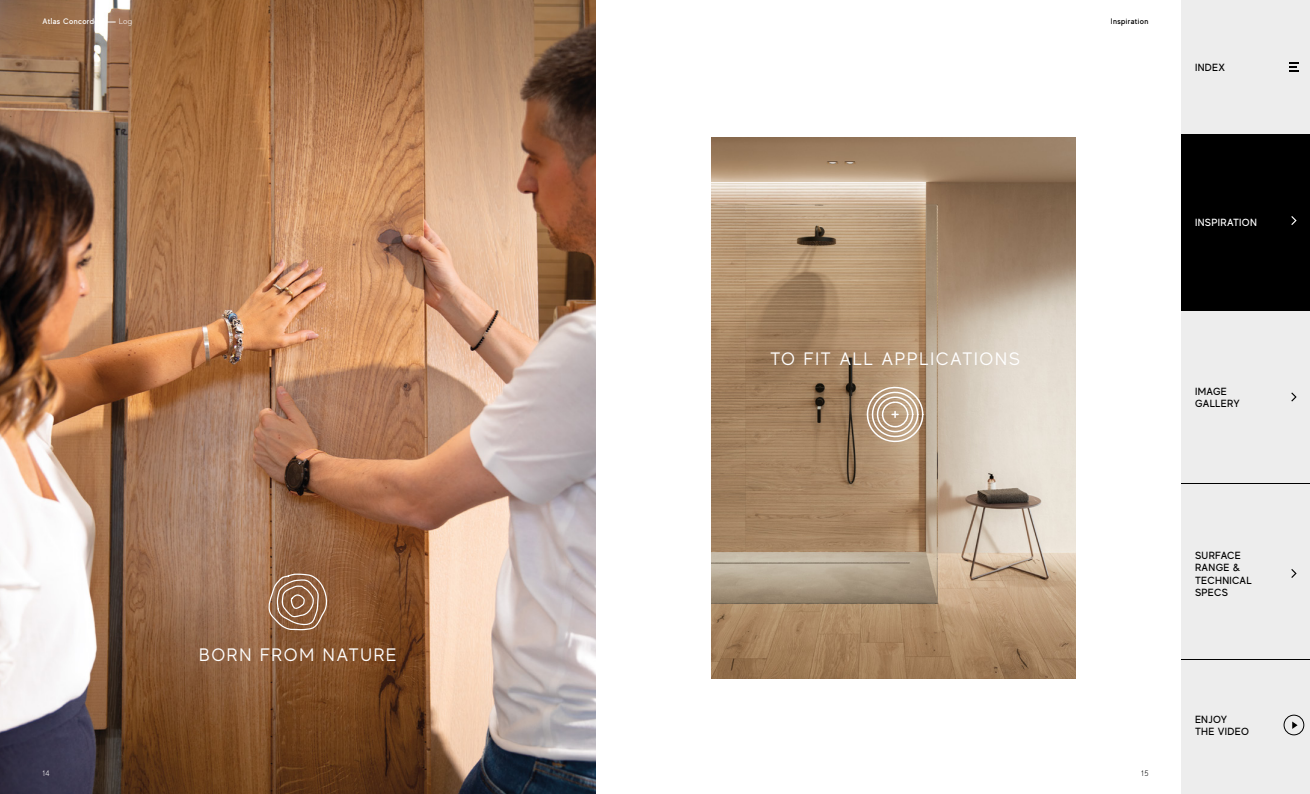
<style>
.page{position:relative;width:1310px;height:794px;background:#fff}
.page>*{position:absolute;margin:0;border:0;box-sizing:border-box;transform-origin:0 0}
.t1{font:18px "MADE Evolve Sans";letter-spacing:.1em;color:#fff}
.t2{font:500 10.4px/12.4px "MADE Evolve Sans";letter-spacing:.03em;color:#000}
.t3{font:500 10.4px "MADE Evolve Sans";letter-spacing:.03em;color:#fff}
.t4{font:500 8px "MADE Evolve Sans";letter-spacing:.045em;color:#fff}
.t5{font:500 8px "MADE Evolve Sans";letter-spacing:.045em;color:#000}
.t6{font:300 8px "MADE Evolve Sans";color:#fff}
.t7{font:300 8px "MADE Evolve Sans";color:#000}
</style>
<div class="page">
<div style="left:1181px;top:0;width:129px;height:794px;background:#ededed"></div>
<svg style="left:1289px;top:62px;width:9px;height:9px"></svg>
<div style="left:1181px;top:134px;width:129px;height:176px;background:#000"></div>
<svg style="left:1291px;top:569px;width:5px;height:9px"></svg>
<div style="left:1283px;top:714px;width:21px;height:21px;border:1px solid #000;border-radius:50%"></div>
<svg style="left:1292px;top:721px;width:5px;height:8px"></svg>
<svg style="left:1291px;top:216px;width:5px;height:9px"></svg>
<hr style="left:1181px;top:659px;width:129px;height:1px;background:#000">
<hr style="left:1181px;top:310px;width:129px;height:1px;background:#000">
<hr style="left:1181px;top:483px;width:129px;height:1px;background:#000">
<svg style="left:1291px;top:392px;width:5px;height:9px"></svg>
<img style="left:711px;top:138px;width:364px;height:541px">
<img style="left:0;top:0;width:595px;height:794px">
<svg style="left:866px;top:386px;width:57px;height:57px;background:#c5ae96"></svg>
<svg style="left:268px;top:573px;width:59px;height:57px;background:#a0785b"></svg>
<svg style="left:101px;top:22px;width:15px;height:1px"></svg>
<p class="t4" style="left:43px;top:16px;width:57px">Atlas Concorde</p>
<p class="t6" style="left:119px;top:17px;width:15px">Log</p>
<p class="t5" style="left:1111px;top:16px;width:39px">Inspiration</p>
<p class="t2" style="left:1195px;top:61px;width:31px">INDEX</p>
<h1 class="t1" style="left:770px;top:347px;width:251px">TO FIT ALL APPLICATIONS</h1>
<p class="t3" style="left:1195px;top:216px;width:63px">INSPIRATION</p>
<p class="t2" style="left:1195px;top:384px;width:46px">IMAGE<br>GALLERY</p>
<h1 class="t1" style="left:199px;top:643px;width:199px">BORN FROM NATURE</h1>
<p class="t6" style="left:42px;top:768px;width:9px">14</p>
<p class="t7" style="left:1141px;top:768px;width:9px">15</p>
<p class="t2" style="left:1195px;top:548px;width:58px">SURFACE<br>RANGE &amp;<br>TECHNICAL<br>SPECS</p>
<p class="t2" style="left:1195px;top:712px;width:56px">ENJOY<br>THE VIDEO</p>
</div>
